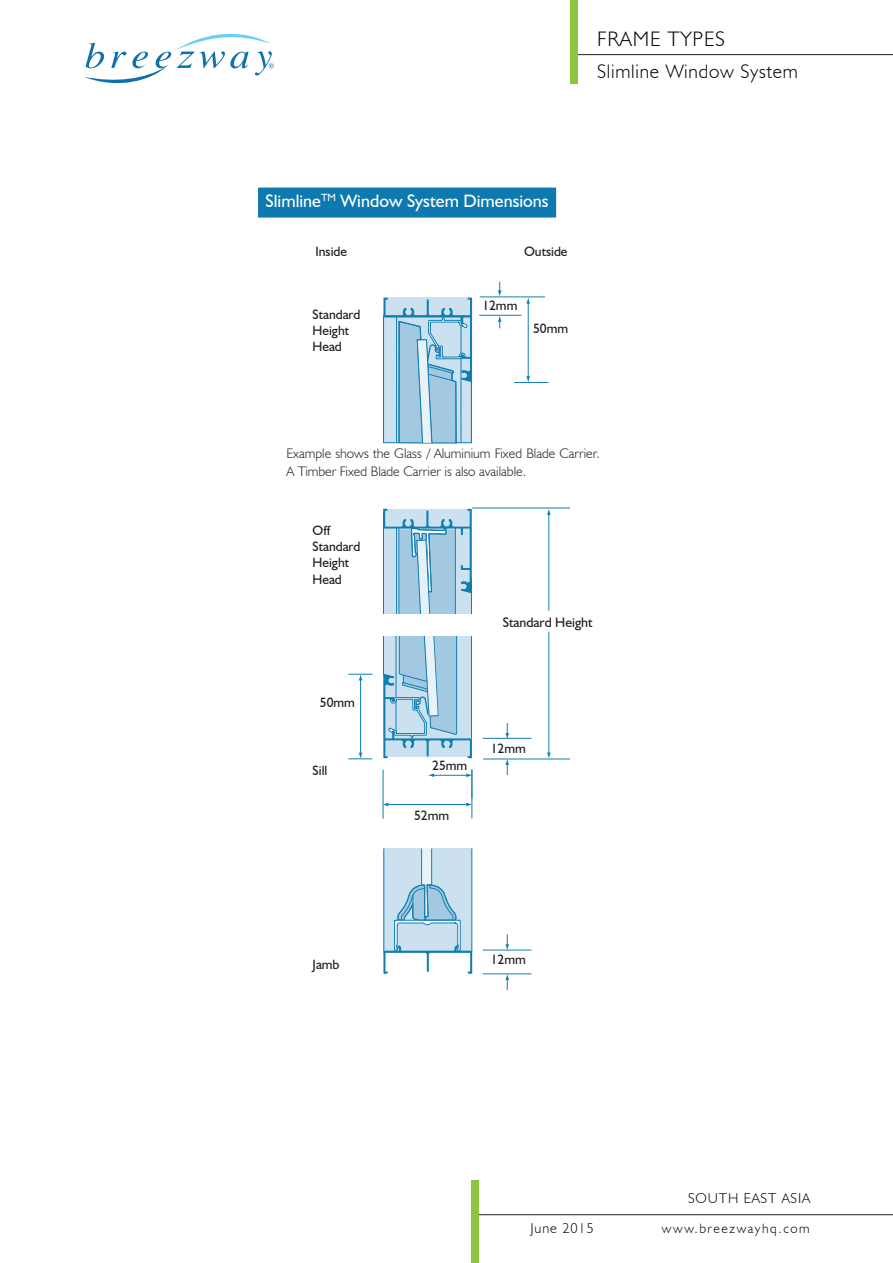
<style>
.page{position:relative;width:893px;height:1263px;background:#fff}
.page>*{position:absolute;margin:0;border:0;box-sizing:border-box;transform-origin:0 0}
.t1{font:300 21px "Humanist 521 BT";letter-spacing:.04em;color:#040503}
.t2{font:300 19.5px "Humanist 521 BT";letter-spacing:.04em;color:#040503}
.t3{font:18px "Humanist 521 BT";color:#fff}
.t4{font:300 14.25px "Humanist 521 BT";letter-spacing:.06em;color:#040503}
.t5{font:300 13.8px/18px "Humanist 521 BT";color:#201d1e}
.t6{font:13.8px "Humanist 521 BT";color:#201d1e}
.t7{font:13.5px/16.2px "Humanist 521 BT";color:#201d1e}
.t8{font:300 13.5px "Humanist 521 BT";letter-spacing:.115em;color:#040503}
</style>
<div class="page">
<svg style="left:84px;top:34px;width:190px;height:50px"></svg>
<hr style="left:577px;top:54px;width:315px;height:1px;background:#231f20">
<hr style="left:479px;top:1214px;width:413px;height:1px;background:#231f20">
<div style="left:570px;top:0;width:8px;height:84px;background:#8cc53f"></div>
<div style="left:471px;top:1180px;width:7px;height:83px;background:#8cc53f"></div>
<div style="left:258px;top:188px;width:298px;height:30px;background:#0e79ae"></div>
<hr style="left:528px;top:302px;width:1px;height:76px;background:#117eb2">
<svg style="left:526px;top:376px;width:4px;height:6px"></svg>
<svg style="left:526px;top:298px;width:4px;height:6px"></svg>
<hr style="left:479px;top:315px;width:42px;height:1px;background:#117eb2">
<hr style="left:480px;top:297px;width:65px;height:1px;background:#117eb2">
<hr style="left:471px;top:770px;width:1px;height:48px;background:#117eb2">
<hr style="left:383px;top:770px;width:1px;height:49px;background:#117eb2">
<hr style="left:483px;top:738px;width:48px;height:1px;background:#117eb2">
<hr style="left:514px;top:382px;width:34px;height:1px;background:#117eb2">
<svg style="left:498px;top:282px;width:4px;height:15px"></svg>
<svg style="left:498px;top:315px;width:4px;height:13px"></svg>
<hr style="left:360px;top:679px;width:1px;height:75px;background:#117eb2">
<svg style="left:348px;top:753px;width:24px;height:6px"></svg>
<svg style="left:348px;top:674px;width:25px;height:6px"></svg>
<svg style="left:505px;top:723px;width:4px;height:16px"></svg>
<svg style="left:505px;top:760px;width:4px;height:15px"></svg>
<hr style="left:483px;top:950px;width:48px;height:1px;background:#117eb2">
<hr style="left:483px;top:973px;width:48px;height:1px;background:#117eb2">
<svg style="left:505px;top:934px;width:4px;height:17px"></svg>
<svg style="left:505px;top:974px;width:4px;height:16px"></svg>
<hr style="left:387px;top:804px;width:80px;height:1px;background:#117eb2">
<svg style="left:382px;top:803px;width:6px;height:3px"></svg>
<hr style="left:433px;top:775px;width:34px;height:1px;background:#117eb2">
<svg style="left:466px;top:770px;width:7px;height:36px"></svg>
<svg style="left:428px;top:773px;width:6px;height:4px"></svg>
<hr style="left:483px;top:759px;width:87px;height:1px;background:#117eb2">
<hr style="left:472px;top:508px;width:98px;height:1px;background:#117eb2">
<hr style="left:548px;top:514px;width:1px;height:97px;background:#117eb2">
<svg style="left:547px;top:509px;width:4px;height:6px"></svg>
<hr style="left:548px;top:632px;width:1px;height:122px;background:#117eb2">
<svg style="left:547px;top:753px;width:4px;height:6px"></svg>
<svg style="left:383px;top:509px;width:89px;height:250px;background:#add0e5"></svg>
<svg style="left:383px;top:298px;width:89px;height:146px;background:#a3cae1"></svg>
<svg style="left:383px;top:848px;width:89px;height:126px"></svg>
<h1 class="t1" style="left:597px;top:25px;width:129px">FRAME TYPES</h1>
<h2 class="t2" style="left:597px;top:60px;width:202px">Slimline Window System</h2>
<h3 class="t3" style="left:265px;top:190px;width:285px">Slimline<sup>TM</sup> Window System Dimensions</h3>
<p class="t7" style="left:315px;top:243px;width:33px">Inside</p>
<p class="t7" style="left:524px;top:243px;width:45px">Outside</p>
<p class="t7" style="left:313px;top:306px;width:50px">Standard<br>Height<br>Head</p>
<p class="t7" style="left:482px;top:297px;width:37px">12mm</p>
<p class="t7" style="left:533px;top:320px;width:37px">50mm</p>
<p class="t5" style="left:286px;top:444px;width:315px">Example shows the Glass / Aluminium Fixed Blade Carrier.<br>A Timber Fixed Blade Carrier is also available.</p>
<p class="t7" style="left:313px;top:522px;width:50px">Off<br>Standard<br>Height<br>Head</p>
<p class="t7" style="left:320px;top:694px;width:37px">50mm</p>
<p class="t7" style="left:313px;top:762px;width:16px">Sill</p>
<p class="t7" style="left:313px;top:956px;width:28px">Jamb</p>
<p class="t6" style="left:503px;top:614px;width:91px">Standard Height</p>
<p class="t7" style="left:432px;top:757px;width:37px">25mm</p>
<p class="t7" style="left:414px;top:807px;width:37px">52mm</p>
<p class="t7" style="left:491px;top:740px;width:37px">12mm</p>
<p class="t7" style="left:491px;top:951px;width:37px">12mm</p>
<p class="t4" style="left:530px;top:1219px;width:65px">June 2015</p>
<p class="t4" style="left:688px;top:1190px;width:123px">SOUTH EAST ASIA</p>
<p class="t8" style="left:662px;top:1220px;width:149px">www.breezwayhq.com</p>
</div>
